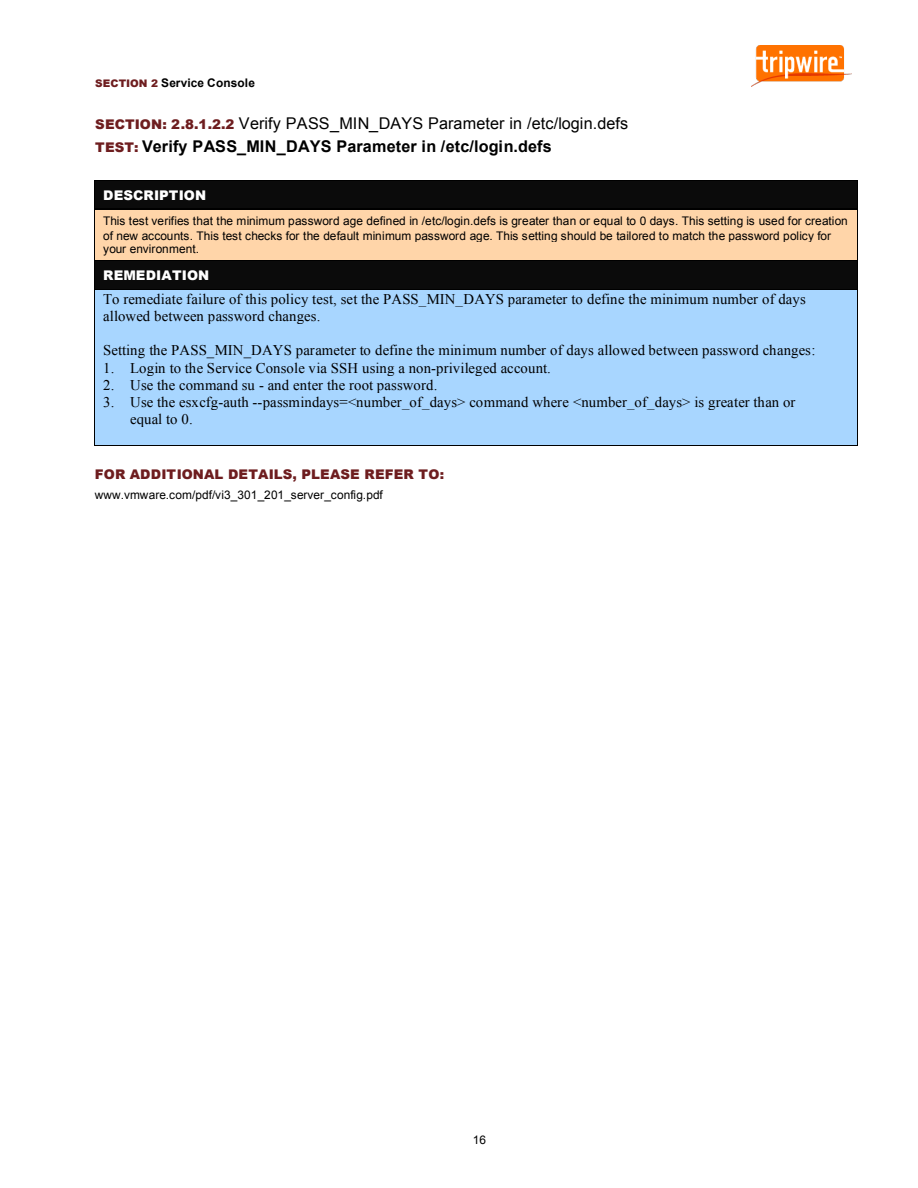
<style>
.page{position:relative;width:918px;height:1188px;background:#fff}
.page>*{position:absolute;margin:0;border:0;box-sizing:border-box;transform-origin:0 0}
.t1{font:16.2px/23.7px "Arial";color:#000}
.t2{font:14.7px/17.2px "Times New Roman";letter-spacing:.01em;color:#000}
.t3{font:900 13.35px "Arial";letter-spacing:.01em;color:#6e1d1f}
.t4{font:900 13.35px "Arial";letter-spacing:.005em;color:#fff}
.t5{font:11.85px/13.6px "Arial";letter-spacing:-.005em;color:#000}
.t6{font:700 11.85px "Arial";letter-spacing:.01em;color:#000}
.s1{font-weight:900;font-size:10.5px;color:#6e1d1f}
.s2{font-weight:900;font-size:13.35px;color:#6e1d1f}
.s3{font-weight:700}
</style>
<div class="page">
<img style="left:752px;top:45px;width:99px;height:42px">
<div style="left:103px;top:180px;width:747px;height:29px;background:#0b0b0b"></div>
<hr style="left:95px;top:180px;width:762px;height:1px;background:#000">
<div style="left:103px;top:210px;width:747px;height:18px;background:#ffd5a9"></div>
<div style="left:103px;top:228px;width:747px;height:14px;background:#ffd5a9"></div>
<div style="left:103px;top:242px;width:747px;height:18px;background:#ffd5a9"></div>
<svg style="left:95px;top:181px;width:1px;height:28px"></svg>
<hr style="left:95px;top:209px;width:762px;height:1px;background:#000">
<svg style="left:857px;top:180px;width:1px;height:30px"></svg>
<hr style="left:95px;top:210px;width:1px;height:50px;background:#000">
<hr style="left:857px;top:210px;width:1px;height:50px;background:#000">
<div style="left:103px;top:261px;width:747px;height:28px;background:#0b0b0b"></div>
<hr style="left:95px;top:260px;width:762px;height:1px;background:#000">
<div style="left:103px;top:290px;width:747px;height:17px;background:#a8d6ff"></div>
<div style="left:103px;top:307px;width:747px;height:17px;background:#a8d6ff"></div>
<div style="left:103px;top:324px;width:747px;height:18px;background:#a8d6ff"></div>
<div style="left:103px;top:342px;width:747px;height:17px;background:#a8d6ff"></div>
<div style="left:103px;top:359px;width:747px;height:17px;background:#a8d6ff"></div>
<div style="left:103px;top:376px;width:747px;height:17px;background:#a8d6ff"></div>
<div style="left:103px;top:393px;width:747px;height:18px;background:#a8d6ff"></div>
<div style="left:103px;top:411px;width:747px;height:17px;background:#a8d6ff"></div>
<div style="left:103px;top:428px;width:747px;height:17px;background:#a8d6ff"></div>
<svg style="left:95px;top:261px;width:1px;height:28px"></svg>
<hr style="left:95px;top:289px;width:762px;height:1px;background:#000">
<svg style="left:857px;top:260px;width:1px;height:30px"></svg>
<hr style="left:95px;top:290px;width:1px;height:155px;background:#000">
<hr style="left:95px;top:445px;width:762px;height:1px;background:#000">
<hr style="left:857px;top:290px;width:1px;height:155px;background:#000">
<p class="t6" style="left:95px;top:76px;width:161px"><span class="s1">SECTION 2</span> Service Console</p>
<p class="t1" style="left:95px;top:111px;width:535px"><span class="s2">SECTION: 2.8.1.2.2</span> Verify PASS_MIN_DAYS Parameter in /etc/login.defs<br><span class="s2">TEST:</span> <span class="s3">Verify PASS_MIN_DAYS Parameter in /etc/login.defs</span></p>
<p class="t4" style="left:103px;top:185px;width:104px">DESCRIPTION</p>
<p class="t5" style="left:103px;top:215px;width:746px">This test verifies that the minimum password age defined in /etc/login.defs is greater than or equal to 0 days. This setting is used for creation of new accounts. This test checks for the default minimum password age. This setting should be tailored to match the password policy for your environment.</p>
<p class="t4" style="left:103px;top:266px;width:108px">REMEDIATION</p>
<p class="t2" style="left:103px;top:290px;width:704px">To remediate failure of this policy test, set the PASS_MIN_DAYS parameter to define the minimum number of days allowed between password changes.</p>
<p class="t2" style="left:103px;top:342px;width:714px">Setting the PASS_MIN_DAYS parameter to define the minimum number of days allowed between password changes:</p>
<p class="t2" style="left:103px;top:359px;width:449px">1. Login to the Service Console via SSH using a non-privileged account.</p>
<p class="t2" style="left:103px;top:376px;width:336px">2. Use the command su - and enter the root password.</p>
<p class="t2" style="left:130px;top:393px;width:667px;text-indent:-27px">3. Use the esxcfg-auth --passmindays=&lt;number_of_days&gt; command where &lt;number_of_days&gt; is greater than or equal to 0.</p>
<p class="t3" style="left:95px;top:464px;width:351px">FOR ADDITIONAL DETAILS, PLEASE REFER TO:</p>
<p class="t5" style="left:95px;top:488px;width:289px">www.vmware.com/pdf/vi3_301_201_server_config.pdf</p>
<p class="t5" style="left:473px;top:1133px;width:15px">16</p>
</div>
